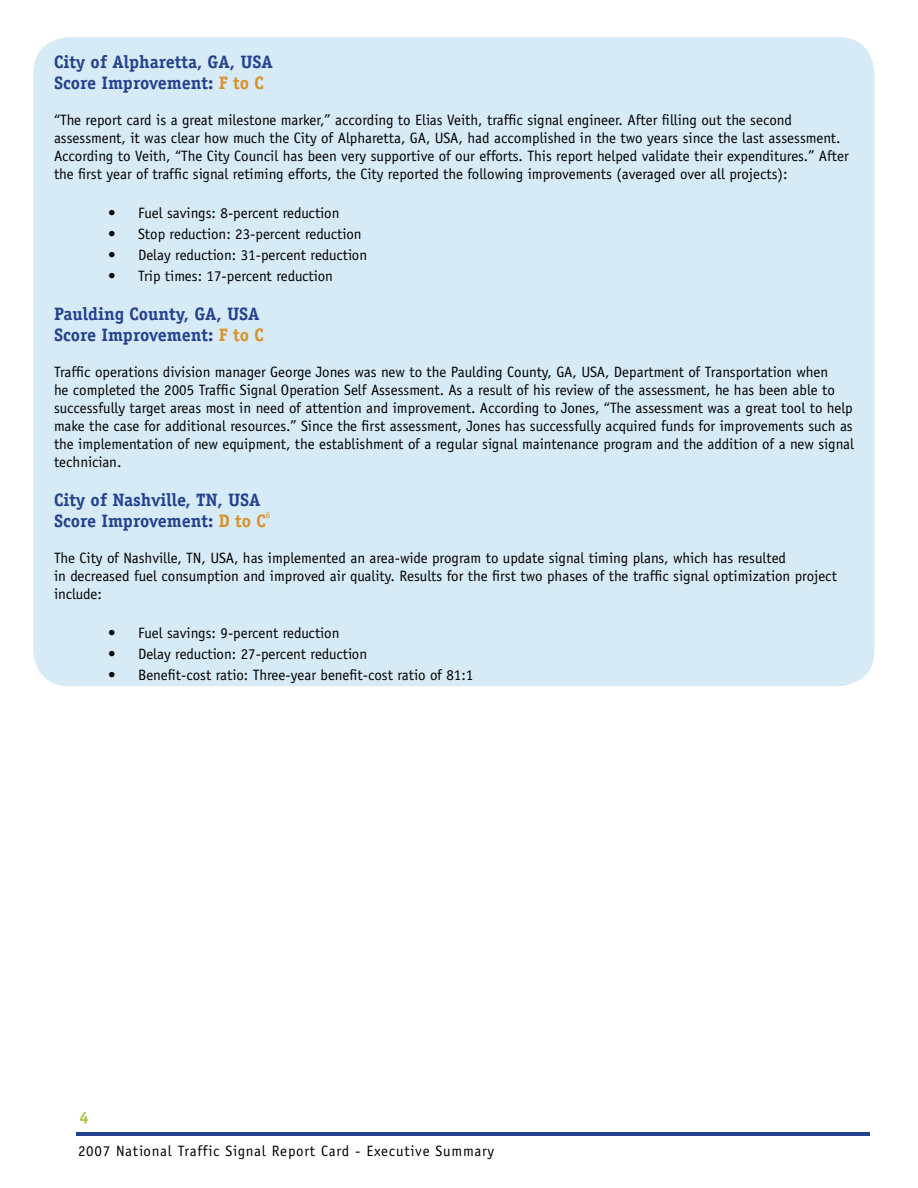
<style>
.page{position:relative;width:918px;height:1188px;background:#fff}
.page>*{position:absolute;margin:0;border:0;box-sizing:border-box;transform-origin:0 0}
.t1{font:700 18px/21px "Officina Serif";color:#24408f}
.t2{font:15px/18px "Officina Sans";color:#000}
.t3{font:15px "Officina Sans";letter-spacing:.05em;color:#000}
.t4{font:8.7px "Officina Sans";color:#d99029}
.s1{color:#d99029}
</style>
<div class="page">
<hr style="left:77px;top:1133px;width:793px;height:3px;background:#24408f">
<div style="left:33px;top:37px;width:841px;height:649px;background:#d6ebf6;border-radius:36px"></div>
<p class="t1" style="left:54px;top:51px;width:220px">City of Alpharetta, GA, USA<br>Score Improvement: <span class="s1">F to C</span></p>
<p class="t2" style="left:54px;top:111px;width:796px">“The report card is a great milestone marker,” according to Elias Veith, traffic signal engineer. After filling out the second assessment, it was clear how much the City of Alpharetta, GA, USA, had accomplished in the two years since the last assessment.<br>According to Veith, “The City Council has been very supportive of our efforts. This report helped validate their expenditures.” After the first year of traffic signal retiming efforts, the City reported the following improvements (averaged over all projects):</p>
<p class="t2" style="left:108px;top:204px;width:233px">• Fuel savings: 8-percent reduction</p>
<p class="t2" style="left:108px;top:225px;width:255px">• Stop reduction: 23-percent reduction</p>
<p class="t2" style="left:108px;top:246px;width:261px">• Delay reduction: 31-percent reduction</p>
<p class="t2" style="left:108px;top:267px;width:227px">• Trip times: 17-percent reduction</p>
<p class="t1" style="left:54px;top:303px;width:211px">Paulding County, GA, USA<br>Score Improvement: <span class="s1">F to C</span></p>
<p class="t2" style="left:54px;top:363px;width:802px">Traffic operations division manager George Jones was new to the Paulding County, GA, USA, Department of Transportation when<br>he completed the 2005 Traffic Signal Operation Self Assessment. As a result of his review of the assessment, he has been able to successfully target areas most in need of attention and improvement. According to Jones, “The assessment was a great tool to help make the case for additional resources.” Since the first assessment, Jones has successfully acquired funds for improvements such as the implementation of new equipment, the establishment of a regular signal maintenance program and the addition of a new signal technician.</p>
<p class="t1" style="left:54px;top:489px;width:213px">City of Nashville, TN, USA<br>Score Improvement: <span class="s1">D to C</span></p>
<p class="t2" style="left:54px;top:549px;width:784px">The City of Nashville, TN, USA, has implemented an area-wide program to update signal timing plans, which has resulted<br>in decreased fuel consumption and improved air quality. Results for the first two phases of the traffic signal optimization project include:</p>
<p class="t2" style="left:108px;top:624px;width:233px">• Fuel savings: 9-percent reduction</p>
<p class="t2" style="left:108px;top:645px;width:261px">• Delay reduction: 27-percent reduction</p>
<p class="t2" style="left:108px;top:666px;width:367px">• Benefit-cost ratio: Three-year benefit-cost ratio of 81:1</p>
<p class="t4" style="left:266px;top:510px;width:6px">6</p>
<p class="t3" style="left:78px;top:1142px;width:418px">2007 National Traffic Signal Report Card - Executive Summary</p>
</div>
